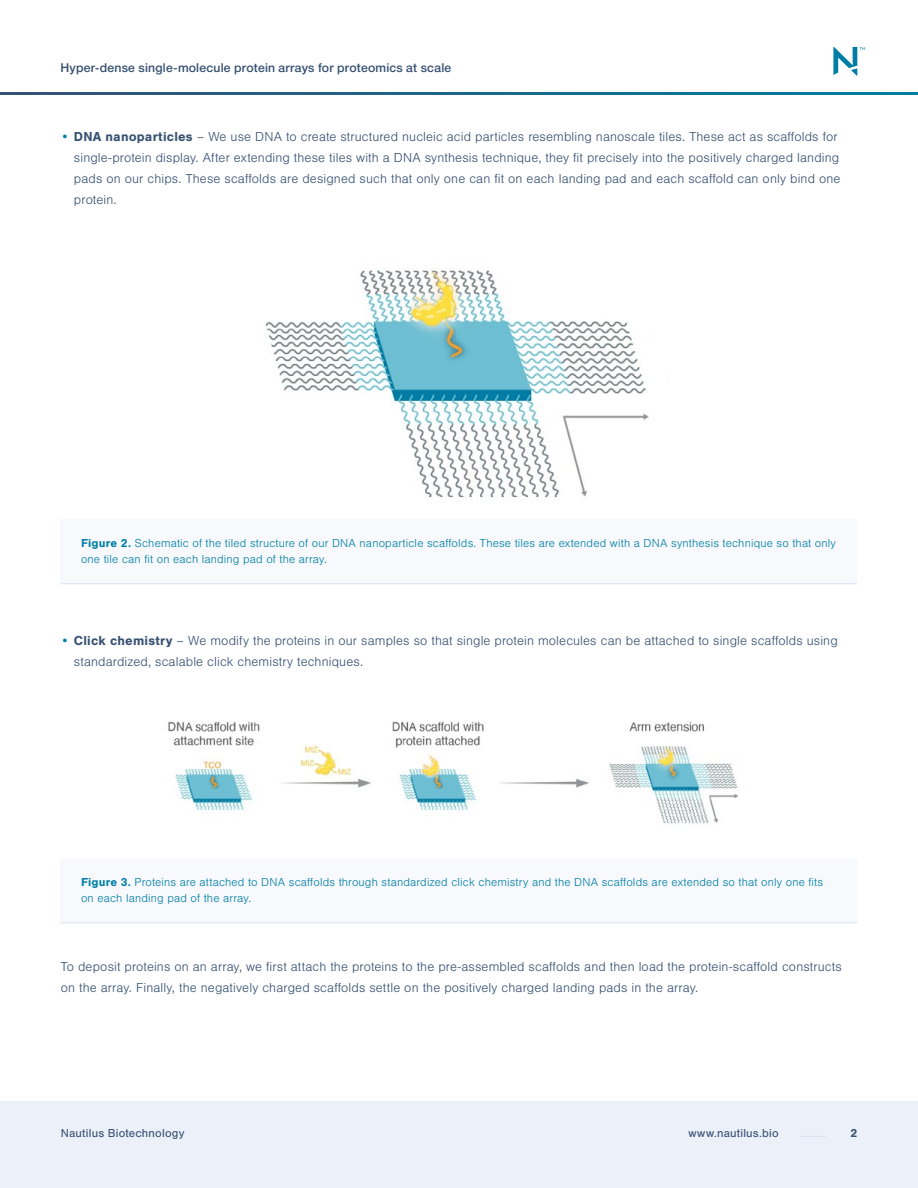
<style>
.page{position:relative;width:918px;height:1188px;background:#fff}
.page>*{position:absolute;margin:0;border:0;box-sizing:border-box;transform-origin:0 0}
.t1{font:300 13.5px/21px "Nimbus San";letter-spacing:.01em;color:#375172}
.t2{font:300 12px/16.5px "Nimbus San";letter-spacing:.015em;color:#007ea5}
.t3{font:500 12px "Nimbus Sans DV";letter-spacing:.015em;color:#375172}
.t4{font:12px "Nimbus San";letter-spacing:.015em;color:#375172}
.t5{font:700 12px "Nimbus San";color:#375172}
.s1{color:#007ea5}
.s2{font-weight:700}
</style>
<div class="page">
<div style="left:0;top:1102px;width:918px;height:86px;background:#ebf0f9"></div>
<svg style="left:0;top:92px;width:918px;height:2px;background:#1b678b"></svg>
<svg style="left:799px;top:1136px;width:27px;height:1px"></svg>
<svg style="left:833px;top:47px;width:32px;height:29px"></svg>
<div style="left:61px;top:520px;width:796px;height:63px;background:#f7f9fc"></div>
<hr style="left:61px;top:583px;width:796px;height:1px;background:#d6e2f2">
<div style="left:61px;top:859px;width:796px;height:63px;background:#f7f9fc"></div>
<hr style="left:61px;top:922px;width:796px;height:1px;background:#d6e2f2">
<img style="left:265px;top:269px;width:384px;height:229px">
<img style="left:168px;top:721px;width:570px;height:103px">
<p class="t3" style="left:60px;top:58px;width:392px">Hyper-dense single-molecule protein arrays for proteomics at scale</p>
<p class="t1" style="left:74px;top:127px;width:768px;text-indent:-14px"><span class="s1">•</span> <span class="s2">DNA nanoparticles</span> – We use DNA to create structured nucleic acid particles resembling nanoscale tiles. These act as scaffolds for single-protein display. After extending these tiles with a DNA synthesis technique, they fit precisely into the positively charged landing pads on our chips. These scaffolds are designed such that only one can fit on each landing pad and each scaffold can only bind one protein.</p>
<p class="t2" style="left:81px;top:535px;width:756px"><span class="s2">Figure 2.</span> Schematic of the tiled structure of our DNA nanoparticle scaffolds. These tiles are extended with a DNA synthesis technique so that only one tile can fit on each landing pad of the array.</p>
<p class="t1" style="left:74px;top:630px;width:765px;text-indent:-14px"><span class="s1">•</span> <span class="s2">Click chemistry</span> – We modify the proteins in our samples so that single protein molecules can be attached to single scaffolds using standardized, scalable click chemistry techniques.</p>
<p class="t2" style="left:81px;top:874px;width:744px"><span class="s2">Figure 3.</span> Proteins are attached to DNA scaffolds through standardized click chemistry and the DNA scaffolds are extended so that only one fits on each landing pad of the array.</p>
<p class="t1" style="left:61px;top:957px;width:783px">To deposit proteins on an array, we first attach the proteins to the pre-assembled scaffolds and then load the protein-scaffold constructs on the array. Finally, the negatively charged scaffolds settle on the positively charged landing pads in the array.</p>
<p class="t4" style="left:61px;top:1126px;width:125px">Nautilus Biotechnology</p>
<p class="t4" style="left:689px;top:1126px;width:92px">www.nautilus.bio</p>
<p class="t5" style="left:851px;top:1126px;width:8px">2</p>
</div>
